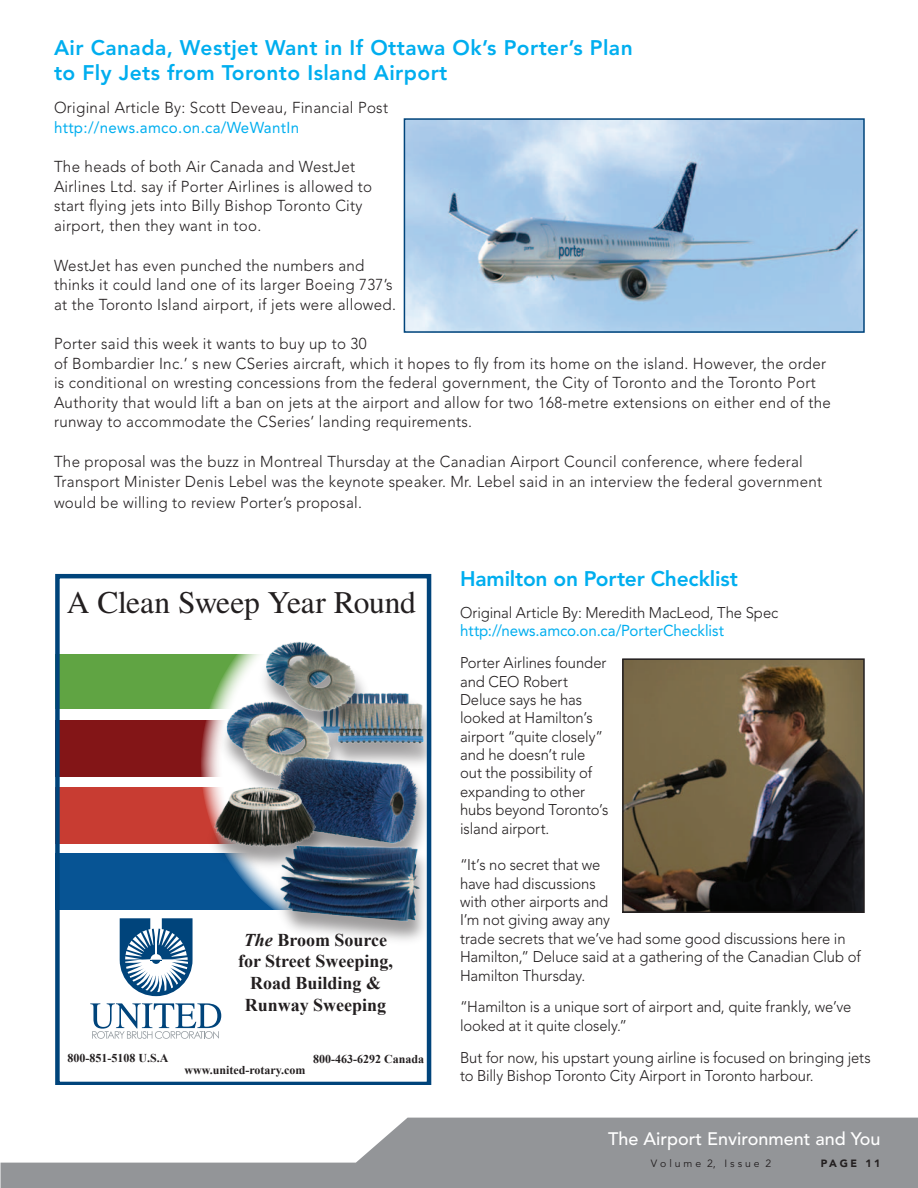
<style>
.page{position:relative;width:918px;height:1188px;background:#fff}
.page>*{position:absolute;margin:0;border:0;box-sizing:border-box;transform-origin:0 0}
.t1{font:31.5px "Times";letter-spacing:-.01em;color:#231f20}
.t2{font:800 21px/25.2px "Avenir LT Std";letter-spacing:.02em;color:#00aeef}
.t3{font:800 21px "Avenir LT Std";letter-spacing:-.01em;color:#00aeef}
.t4{font:700 18px/21.6px "Times New Roman";color:#231f20;text-align:center}
.t5{font:500 18px "Avenir LT Std";color:#fff}
.t6{font:300 15.75px/19.5px "Avenir LT Std";letter-spacing:.02em;color:#231f20;scale:.96 1}
.t7{font:15.75px "Avenir LT Std";color:#00aeef;scale:.96 1}
.t8{font:15.75px "Avenir LT Std";letter-spacing:.02em;color:#00aeef;scale:.96 1}
.t9{font:300 15.45px/18.3px "Avenir LT Std";letter-spacing:-.005em;color:#231f20;scale:.96 1}
.t10{font:700 12px "Times New Roman";color:#231f20}
.t11{font:10.5px "Avenir LT Std";color:#231f20}
.t12{font:900 10.5px "Avenir LT Std";letter-spacing:.25em;color:#231f20}
.s1{font-style:italic}
</style>
<div class="page">
<svg style="left:1px;top:1118px;width:917px;height:70px;fill:#939598"></svg>
<img style="left:625px;top:661px;width:237px;height:249px">
<div style="left:622px;top:658px;width:243px;height:255px;border:2px solid #231f20"></div>
<img style="left:407px;top:121px;width:455px;height:209px">
<div style="left:404px;top:118px;width:461px;height:215px;border:2px solid #00447b"></div>
<svg style="left:55px;top:574px;width:376px;height:510px"></svg>
<h2 class="t2" style="left:54px;top:35px;width:580px">Air Canada, Westjet Want in If Ottawa Ok’s Porter’s Plan to Fly Jets from Toronto Island Airport</h2>
<p class="t6" style="left:54px;top:98px;width:350px">Original Article By: Scott Deveau, Financial Post</p>
<p class="t8" style="left:54px;top:118px;width:257px">http://news.amco.on.ca/WeWantIn</p>
<p class="t6" style="left:54px;top:157px;width:333px">The heads of both Air Canada and WestJet Airlines Ltd. say if Porter Airlines is allowed to start flying jets into Billy Bishop Toronto City airport, then they want in too.</p>
<p class="t6" style="left:54px;top:255px;width:358px">WestJet has even punched the numbers and thinks it could land one of its larger Boeing 737’s at the Toronto Island airport, if jets were allowed.</p>
<p class="t6" style="left:54px;top:334px;width:811px">Porter said this week it wants to buy up to 30<br>of Bombardier Inc.’ s new CSeries aircraft, which it hopes to fly from its home on the island. However, the order is conditional on wresting concessions from the federal government, the City of Toronto and the Toronto Port Authority that would lift a ban on jets at the airport and allow for two 168-metre extensions on either end of the runway to accommodate the CSeries’ landing requirements.</p>
<p class="t6" style="left:54px;top:452px;width:802px">The proposal was the buzz in Montreal Thursday at the Canadian Airport Council conference, where federal<br>Transport Minister Denis Lebel was the keynote speaker. Mr. Lebel said in an interview the federal government</p>
<p class="t6" style="left:54px;top:492px;width:322px">would be willing to review Porter’s proposal.</p>
<h1 class="t1" style="left:67px;top:585px;width:351px">A Clean Sweep Year Round</h1>
<p class="t4" style="left:238px;top:928px;width:156px"><span class="s1">The</span> Broom Source for Street Sweeping,<br>Road Building &amp;<br>Runway Sweeping</p>
<p class="t10" style="left:68px;top:1050px;width:102px">800-851-5108 U.S.A</p>
<p class="t10" style="left:313px;top:1051px;width:112px">800-463-6292 Canada</p>
<p class="t10" style="left:184px;top:1062px;width:123px">www.united-rotary.com</p>
<h2 class="t3" style="left:460px;top:566px;width:280px">Hamilton on Porter Checklist</h2>
<p class="t9" style="left:460px;top:604px;width:333px">Original Article By: Meredith MacLeod, The Spec</p>
<p class="t7" style="left:460px;top:622px;width:277px">http://news.amco.on.ca/PorterChecklist</p>
<p class="t9" style="left:460px;top:654px;width:156px">Porter Airlines founder and CEO Robert<br>Deluce says he has looked at Hamilton’s airport “quite closely” and he doesn’t rule out the possibility of expanding to other hubs beyond Toronto’s island airport.</p>
<p class="t9" style="left:460px;top:856px;width:419px">“It’s no secret that we<br>have had discussions<br>with other airports and<br>I’m not giving away any<br>trade secrets that we’ve had some good discussions here in<br>Hamilton,” Deluce said at a gathering of the Canadian Club of<br>Hamilton Thursday.</p>
<p class="t9" style="left:460px;top:998px;width:409px">“Hamilton is a unique sort of airport and, quite frankly, we’ve looked at it quite closely.”</p>
<p class="t9" style="left:460px;top:1048px;width:429px">But for now, his upstart young airline is focused on bringing jets to Billy Bishop Toronto City Airport in Toronto harbour.</p>
<p class="t5" style="left:608px;top:1128px;width:274px">The Airport Environment and You</p>
<p class="t11" style="left:651px;top:1157px;width:122px">V o l u m e 2, I s s u e 2</p>
<p class="t12" style="left:821px;top:1157px;width:61px">PAGE 11</p>
</div>
